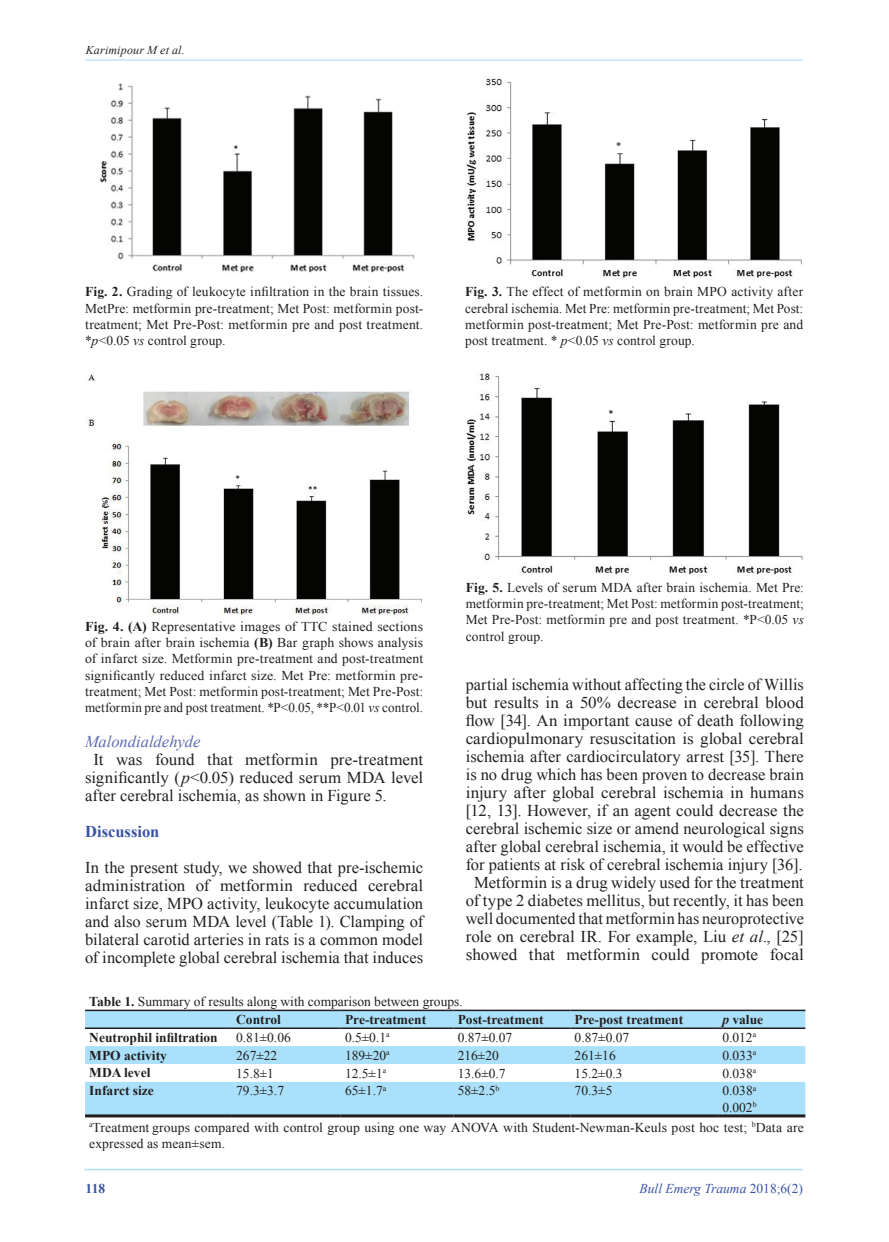
<style>
.page{position:relative;width:889px;height:1242px;background:#fff}
.page>*{position:absolute;margin:0;border:0;box-sizing:border-box;transform-origin:0 0}
.t1{font:16.5px/18px "Times New Roman";color:#231f20;text-align:justify}
.t2{font:italic 16.5px "Times New Roman";color:#5d6ab2}
.t3{font:700 16.5px "Times New Roman";color:#3a53a3}
.t4{font:13.5px/16.2px "Times New Roman";letter-spacing:.005em;color:#231f20;text-align:justify}
.t5{font:700 13.5px/18.1px "Times New Roman";color:#231f20}
.t6{font:italic 13.5px "Times New Roman";color:#3a53a3}
.t7{font:700 13.5px "Times New Roman";color:#3a53a3}
.t8{font:italic 12px "Times New Roman";letter-spacing:.015em;color:#231f20}
.t9{font:7.8px "Times New Roman";color:#231f20}
.s1{font-weight:700}
.s2{font-style:italic}
.s3{font-weight:400}
.s4{font-style:normal}
</style>
<div class="page">
<hr style="left:85px;top:60px;width:718px;height:1px;background:#aae0f9">
<hr style="left:84px;top:1168px;width:718px;height:2px;background:#aae0f9">
<svg style="left:85px;top:1011px;width:720px;height:103px;fill:#aae0f9"></svg>
<hr style="left:718px;top:1009px;width:87px;height:2px;background:#231f20">
<hr style="left:570px;top:1009px;width:148px;height:2px;background:#231f20">
<hr style="left:453px;top:1009px;width:117px;height:2px;background:#231f20">
<hr style="left:341px;top:1009px;width:112px;height:2px;background:#231f20">
<hr style="left:232px;top:1009px;width:109px;height:2px;background:#231f20">
<hr style="left:85px;top:1009px;width:147px;height:2px;background:#231f20">
<hr style="left:718px;top:1027px;width:87px;height:2px;background:#231f20">
<hr style="left:570px;top:1027px;width:148px;height:2px;background:#231f20">
<hr style="left:453px;top:1027px;width:117px;height:2px;background:#231f20">
<hr style="left:341px;top:1027px;width:112px;height:2px;background:#231f20">
<hr style="left:232px;top:1027px;width:109px;height:2px;background:#231f20">
<hr style="left:85px;top:1027px;width:147px;height:2px;background:#231f20">
<hr style="left:718px;top:1114px;width:87px;height:3px;background:#231f20">
<hr style="left:570px;top:1114px;width:148px;height:3px;background:#231f20">
<hr style="left:453px;top:1114px;width:117px;height:3px;background:#231f20">
<hr style="left:341px;top:1114px;width:112px;height:3px;background:#231f20">
<hr style="left:232px;top:1114px;width:109px;height:3px;background:#231f20">
<hr style="left:85px;top:1114px;width:147px;height:3px;background:#231f20">
<img style="left:99px;top:83px;width:316px;height:190px">
<img style="left:466px;top:77px;width:336px;height:201px">
<img style="left:86px;top:374px;width:336px;height:241px">
<img style="left:465px;top:373px;width:339px;height:202px">
<p class="t8" style="left:86px;top:42px;width:100px">Karimipour M et al.</p>
<p class="t4" style="left:85px;top:283px;width:340px"><span class="s1">Fig. 2.</span> Grading of leukocyte infiltration in the brain tissues.<br>MetPre: metformin pre-treatment; Met Post: metformin post&shy;treatment; Met Pre-Post: metformin pre and post treatment. *<span class="s2">p</span>&lt;0.05 <span class="s2">vs</span> control group.</p>
<p class="t4" style="left:465px;top:283px;width:340px"><span class="s1">Fig. 3.</span> The effect of metformin on brain MPO activity after cerebral ischemia. Met Pre: metformin pre-treatment; Met Post: metformin post-treatment; Met Pre-Post: metformin pre and post treatment. * <span class="s2">p</span>&lt;0.05 <span class="s2">vs</span> control group.</p>
<p class="t4" style="left:85px;top:618px;width:340px"><span class="s1">Fig. 4. (A)</span> Representative images of TTC stained sections of brain after brain ischemia <span class="s1">(B)</span> Bar graph shows analysis of infarct size. Metformin pre-treatment and post-treatment significantly reduced infarct size. Met Pre: metformin pre&shy;treatment; Met Post: metformin post-treatment; Met Pre-Post: metformin pre and post treatment. *P&lt;0.05, **P&lt;0.01 <span class="s2">vs</span> control.</p>
<p class="t2" style="left:85px;top:730px;width:117px">Malondialdehyde</p>
<p class="t1" style="left:85px;top:750px;width:340px;text-indent:9px">It was found that metformin pre-treatment significantly (<span class="s2">p</span>&lt;0.05) reduced serum MDA level after cerebral ischemia, as shown in Figure 5.</p>
<p class="t3" style="left:85px;top:820px;width:76px">Discussion</p>
<p class="t1" style="left:85px;top:858px;width:340px">In the present study, we showed that pre-ischemic administration of metformin reduced cerebral infarct size, MPO activity, leukocyte accumulation and also serum MDA level (Table 1). Clamping of bilateral carotid arteries in rats is a common model of incomplete global cerebral ischemia that induces</p>
<p class="t4" style="left:466px;top:579px;width:340px"><span class="s1">Fig. 5.</span> Levels of serum MDA after brain ischemia. Met Pre: metformin pre-treatment; Met Post: metformin post-treatment; Met Pre-Post: metformin pre and post treatment. *P&lt;0.05 <span class="s2">vs </span>control group.</p>
<p class="t1" style="left:466px;top:675px;width:340px;text-align:center">partial ischemia without affecting the circle of Willis but results in a 50% decrease in cerebral blood flow [34]. An important cause of death following cardiopulmonary resuscitation is global cerebral ischemia after cardiocirculatory arrest [35]. There is no drug which has been proven to decrease brain injury after global cerebral ischemia in humans [12, 13]. However, if an agent could decrease the cerebral ischemic size or amend neurological signs after global cerebral ischemia, it would be effective for patients at risk of cerebral ischemia injury [36].<br>Metformin is a drug widely used for the treatment of type 2 diabetes mellitus, but recently, it has been well documented that metformin has neuroprotective role on cerebral IR. For example, Liu <span class="s2">et al</span>., [25] showed that metformin could promote focal</p>
<p class="t4" style="left:236px;top:992px;width:228px;line-height:17.7px;text-indent:-147px"><span class="s1">Table 1.</span> Summary of results along with comparison between groups.<br><span class="s1">Control</span></p>
<p class="t5" style="left:345px;top:1009px;width:83px">Pre-treatment</p>
<p class="t5" style="left:458px;top:1009px;width:87px">Post-treatment</p>
<p class="t5" style="left:574px;top:1009px;width:110px">Pre-post treatment</p>
<p class="t5" style="left:722px;top:1009px;width:42px"><span class="s2">p</span> value<br><span class="s3">0.012</span><sup>a</sup></p>
<p class="t5" style="left:89px;top:1027px;width:130px">Neutrophil infiltration</p>
<p class="t4" style="left:236px;top:1028px;width:56px">0.81±0.06</p>
<p class="t4" style="left:345px;top:1028px;width:43px">0.5±0.1</p>
<p class="t4" style="left:458px;top:1028px;width:56px">0.87±0.07</p>
<p class="t4" style="left:574px;top:1028px;width:56px">0.87±0.07</p>
<p class="t9" style="left:386px;top:1029px;width:5px">a</p>
<p class="t5" style="left:89px;top:1045px;width:79px">MPO activity</p>
<p class="t4" style="left:236px;top:1046px;width:43px">267±22</p>
<p class="t5" style="left:89px;top:1063px;width:63px">MDA level</p>
<p class="t4" style="left:236px;top:1064px;width:39px">15.8±1</p>
<p class="t4" style="left:345px;top:1046px;width:43px">189±20</p>
<p class="t4" style="left:458px;top:1046px;width:43px">216±20</p>
<p class="t4" style="left:574px;top:1046px;width:43px">261±16</p>
<p class="t9" style="left:386px;top:1047px;width:5px">a</p>
<p class="t4" style="left:345px;top:1064px;width:39px">12.5±1</p>
<p class="t4" style="left:458px;top:1064px;width:49px">13.6±0.7</p>
<p class="t4" style="left:574px;top:1064px;width:49px">15.2±0.3</p>
<p class="t9" style="left:383px;top:1065px;width:5px">a</p>
<p class="t4" style="left:722px;top:1046px;width:35px">0.033<sup>a</sup></p>
<p class="t4" style="left:722px;top:1064px;width:35px">0.038<sup>a</sup></p>
<p class="t9" style="left:495px;top:1083px;width:5px">b</p>
<p class="t5" style="left:89px;top:1081px;width:66px">Infarct size</p>
<p class="t4" style="left:236px;top:1082px;width:49px">79.3±3.7</p>
<p class="t4" style="left:89px;top:1118px;width:716px"><sup>a</sup>Treatment groups compared with control group using one way ANOVA with Student-Newman-Keuls post hoc test; <sup>b</sup>Data are expressed as mean±sem.</p>
<p class="t4" style="left:722px;top:1082px;width:36px">0.038<sup>a<br></sup>0.002<sup>b</sup></p>
<p class="t4" style="left:345px;top:1082px;width:43px">65±1.7<sup>a</sup></p>
<p class="t4" style="left:458px;top:1082px;width:39px">58±2.5</p>
<p class="t4" style="left:574px;top:1082px;width:39px">70.3±5</p>
<p class="t7" style="left:86px;top:1178px;width:21px">118</p>
<p class="t6" style="left:639px;top:1179px;width:165px">Bull Emerg Trauma <span class="s4">2018;6(2)</span></p>
</div>
